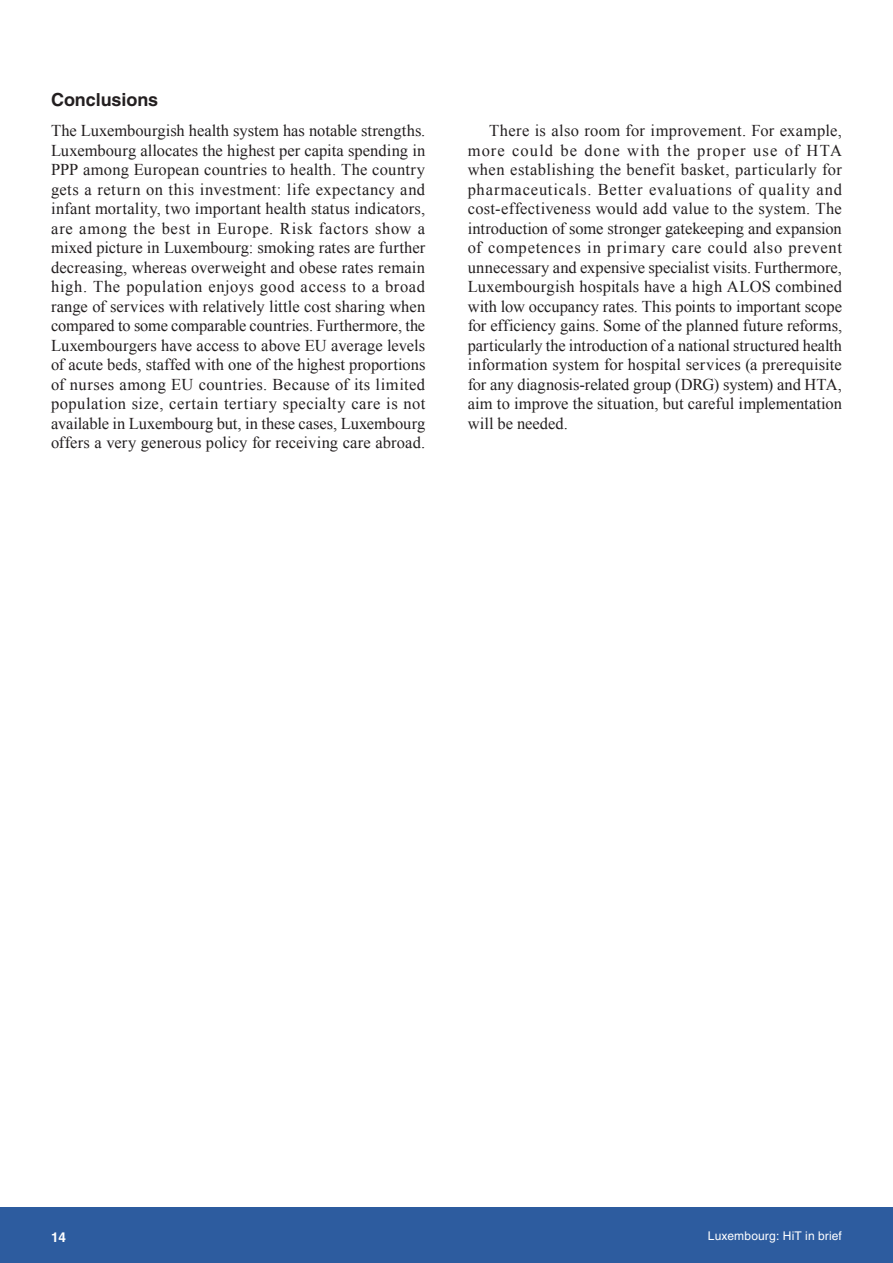
<style>
.page{position:relative;width:893px;height:1263px;background:#fff}
.page>*{position:absolute;margin:0;border:0;box-sizing:border-box;transform-origin:0 0}
.t1{font:700 18px "Helvetica";letter-spacing:-.005em;color:#231f20}
.t2{font:16.5px/19.5px "Times New Roman";letter-spacing:.005em;color:#231f20;text-align:justify}
.t3{font:700 13.5px "Helvetica";color:#fff}
.t4{font:12px "Helvetica";letter-spacing:.01em;color:#fff}
</style>
<div class="page">
<div style="left:0;top:1208px;width:893px;height:55px;background:#2d5c9f"></div>
<p class="t1" style="left:51px;top:93px;width:109px">Conclusions</p>
<p class="t2" style="left:51px;top:121px;width:376px">The Luxembourgish health system has notable strengths.<br>Luxembourg allocates the highest per capita spending in PPP among European countries to health. The country gets a return on this investment: life expectancy and infant mortality, two important health status indicators, are among the best in Europe. Risk factors show a mixed picture in Luxembourg: smoking rates are further decreasing, whereas overweight and obese rates remain high. The population enjoys good access to a broad range of services with relatively little cost sharing when compared to some comparable countries. Furthermore, the Luxembourgers have access to above EU average levels of acute beds, staffed with one of the highest proportions of nurses among EU countries. Because of its limited population size, certain tertiary specialty care is not available in Luxembourg but, in these cases, Luxembourg offers a very generous policy for receiving care abroad.</p>
<p class="t2" style="left:468px;top:121px;width:376px;text-indent:21px">There is also room for improvement. For example, more could be done with the proper use of HTA when establishing the benefit basket, particularly for pharmaceuticals. Better evaluations of quality and cost-effectiveness would add value to the system. The introduction of some stronger gatekeeping and expansion of competences in primary care could also prevent unnecessary and expensive specialist visits. Furthermore, Luxembourgish hospitals have a high ALOS combined with low occupancy rates. This points to important scope for efficiency gains. Some of the planned future reforms, particularly the introduction of a national structured health information system for hospital services (a prerequisite for any diagnosis-related group (DRG) system) and HTA, aim to improve the situation, but careful implementation will be needed.</p>
<p class="t3" style="left:51px;top:1232px;width:17px">14</p>
<p class="t4" style="left:708px;top:1229px;width:135px">Luxembourg: HiT in brief</p>
<p class="t4" style="left:708px;top:1231px;width:135px">Luxembourg: HiT in brief</p>
</div>
